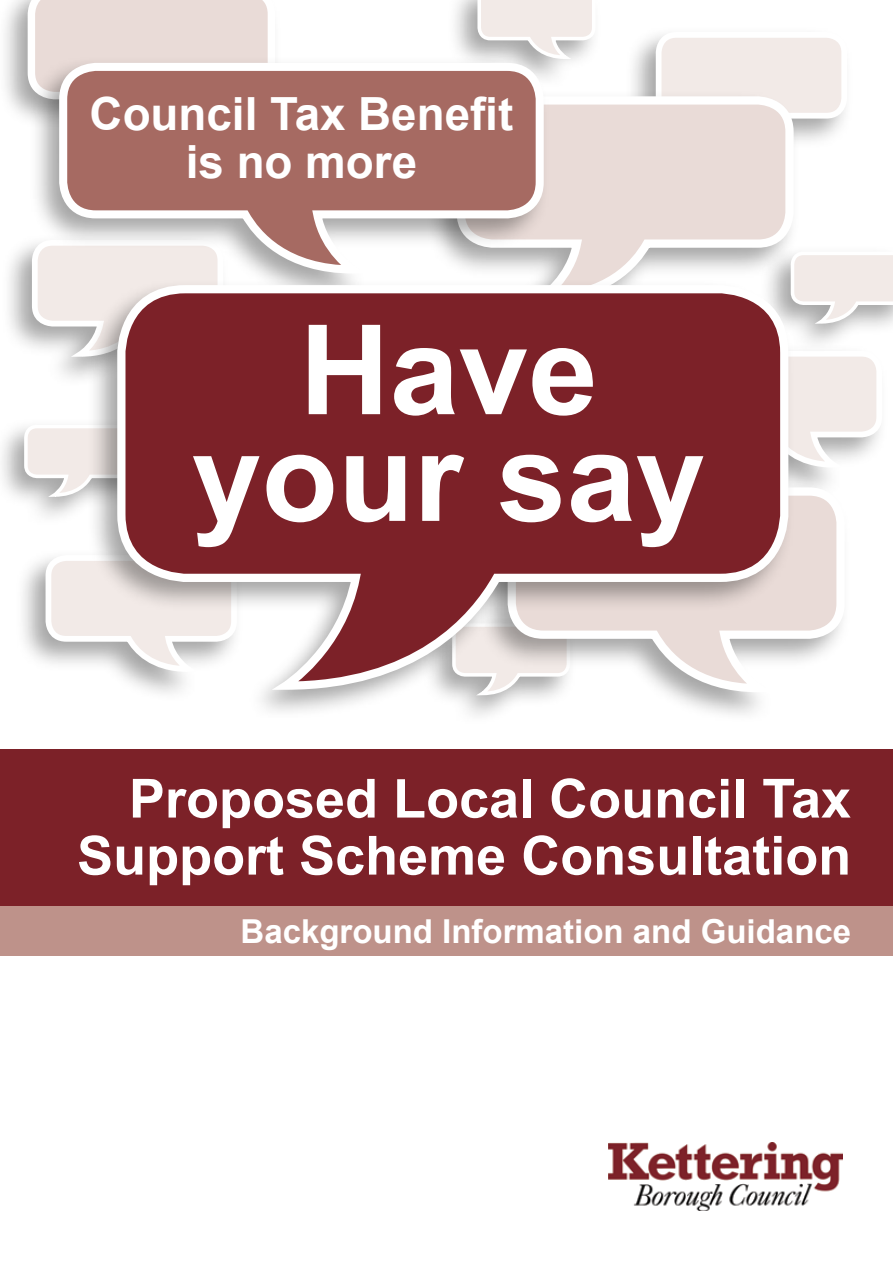
<style>
.page{position:relative;width:893px;height:1263px;background:#fff}
.page>*{position:absolute;margin:0;border:0;box-sizing:border-box;transform-origin:0 0}
.t1{font:700 124.8px/106.6px "Arial";color:#fff;text-align:center}
.t2{font:700 54px/57px "Arial";color:#fff;text-align:right}
.t3{font:700 45.75px/48px "Arial";color:#fff;text-align:center}
.t4{font:700 33px "Arial";color:#fff}
</style>
<div class="page">
<div style="left:0;top:750px;width:893px;height:160px;background:#7c2128"></div>
<img style="left:609px;top:1143px;width:234px;height:68px">
<div style="left:624px;top:24px;width:228px;height:154px;background:#000;opacity:.35"></div>
<svg style="left:653px;top:29px;width:197px;height:123px"></svg>
<div style="left:0;top:232px;width:229px;height:154px;background:#000;opacity:.35"></div>
<svg style="left:29px;top:303px;width:57px;height:57px"></svg>
<div style="left:14px;top:547px;width:228px;height:154px;background:#000;opacity:.35"></div>
<svg style="left:43px;top:552px;width:43px;height:123px"></svg>
<div style="left:659px;top:343px;width:228px;height:154px;background:#000;opacity:.35"></div>
<svg style="left:794px;top:353px;width:91px;height:117px"></svg>
<div style="left:446px;top:0;width:155px;height:88px;background:#000;opacity:.35"></div>
<svg style="left:476px;top:0;width:121px;height:61px"></svg>
<div style="left:759px;top:244px;width:134px;height:109px;background:#000;opacity:.35"></div>
<svg style="left:799px;top:250px;width:94px;height:75px;background:#ebe6e4"></svg>
<div style="left:0;top:417px;width:148px;height:109px;background:#000;opacity:.35"></div>
<svg style="left:22px;top:423px;width:64px;height:75px"></svg>
<svg style="left:549px;top:92px;width:249px;height:213px"></svg>
<div style="left:0;top:0;width:281px;height:168px;background:#000;opacity:.35"></div>
<svg style="left:24px;top:0;width:255px;height:142px;background:#e9dcd9"></svg>
<div style="left:476px;top:480px;width:374px;height:242px;background:#fff"></div>
<svg style="left:794px;top:483px;width:49px;height:178px"></svg>
<div style="left:27px;top:55px;width:522px;height:248px;background:#000;opacity:.35"></div>
<svg style="left:55px;top:59px;width:493px;height:218px"></svg>
<div style="left:86px;top:277px;width:708px;height:442px;background:#000;opacity:.35"></div>
<svg style="left:113px;top:281px;width:679px;height:413px;background:#9d5e62"></svg>
<div style="left:0;top:906px;width:893px;height:49px;background:#be928a"></div>
<p class="t3" style="left:90px;top:90px;width:425px">Council Tax Benefit is no more</p>
<h1 class="t1" style="left:192px;top:317px;width:515px">Have your say</h1>
<p class="t2" style="left:77px;top:770px;width:776px">Proposed Local Council Tax<br>Support Scheme Consultation</p>
<p class="t4" style="left:241px;top:912px;width:612px">Background Information and Guidance</p>
</div>
